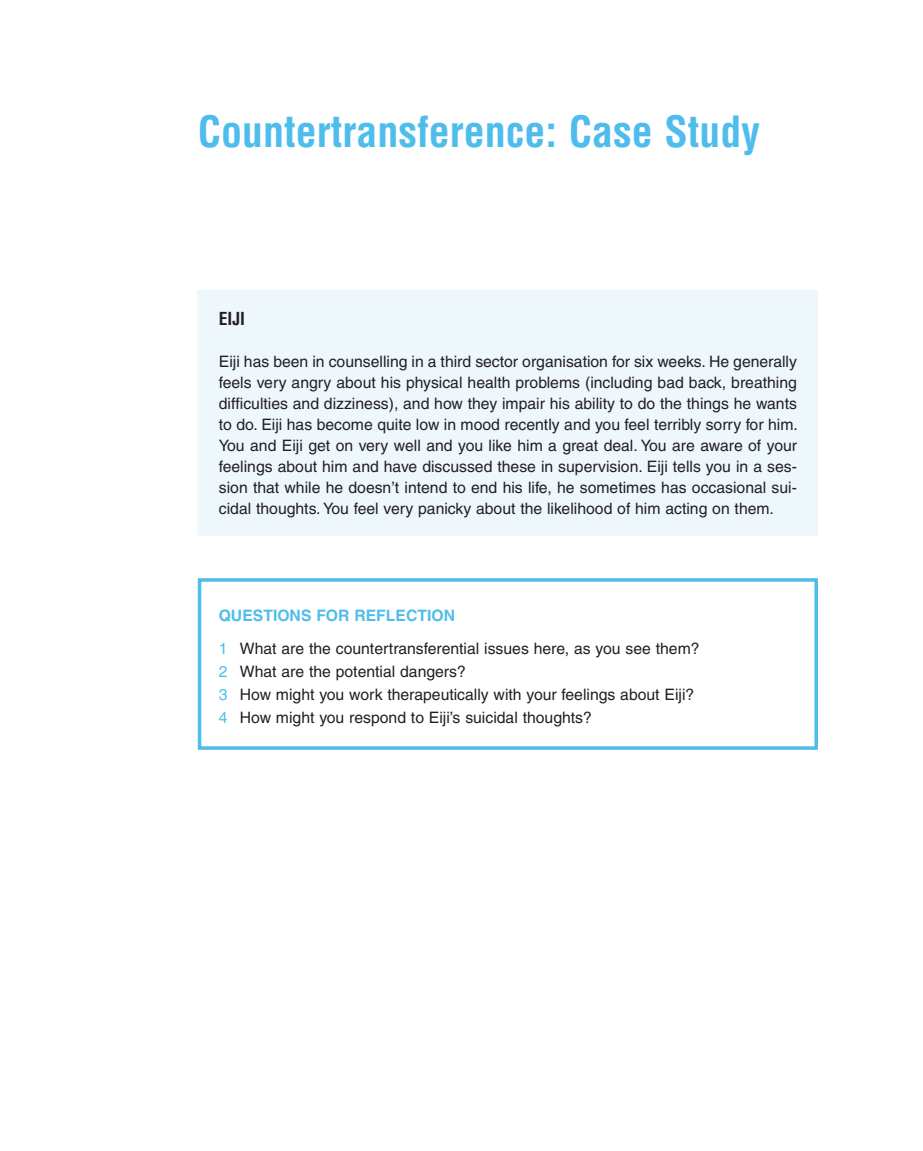
<style>
.page{position:relative;width:923px;height:1151px;background:#fff}
.page>*{position:absolute;margin:0;border:0;box-sizing:border-box;transform-origin:0 0}
.t1{font:700 condensed 42px "Helvetica";color:#4fbdec}
.t2{font:700 condensed 17.5px "Helvetica";color:#231f20}
.t3{font:15.75px/21px "Helvetica";color:#231f20}
.s1{font-weight:700;color:#4fbdec}
.s2{color:#4fbdec}
</style>
<div class="page">
<div style="left:198px;top:578px;width:620px;height:172px;border:4px solid #4fbdec"></div>
<div style="left:198px;top:290px;width:620px;height:246px;background:#edf7fc"></div>
<h1 class="t1" style="left:198px;top:105px;width:564px">Countertransference: Case Study</h1>
<p class="t2" style="left:219px;top:308px;width:28px">Eiji</p>
<p class="t3" style="left:219px;top:351px;width:580px;text-align:justify">Eiji has been in counselling in a third sector organisation for six weeks. He generally feels very angry about his physical health problems (including bad back, breathing difficulties and dizziness), and how they impair his ability to do the things he wants to do. Eiji has become quite low in mood recently and you feel terribly sorry for him.<br>You and Eiji get on very well and you like him a great deal. You are aware of your feelings about him and have discussed these in supervision. Eiji tells you in a ses&shy;sion that while he doesn’t intend to end his life, he sometimes has occasional sui&shy;cidal thoughts. You feel very panicky about the likelihood of him acting on them.</p>
<p class="t3" style="left:219px;top:599px;width:482px;line-height:33.2px"><span class="s1">QUESTIONS FOR REFLECTION<br></span><span class="s2">1</span> What are the countertransferential issues here, as you see them?</p>
<p class="t3" style="left:219px;top:660px;width:477px;line-height:22.8px"><span class="s2">2</span> What are the potential dangers?<br><span class="s2">3</span> How might you work therapeutically with your feelings about Eiji?<br><span class="s2">4</span> How might you respond to Eiji’s suicidal thoughts?</p>
</div>
